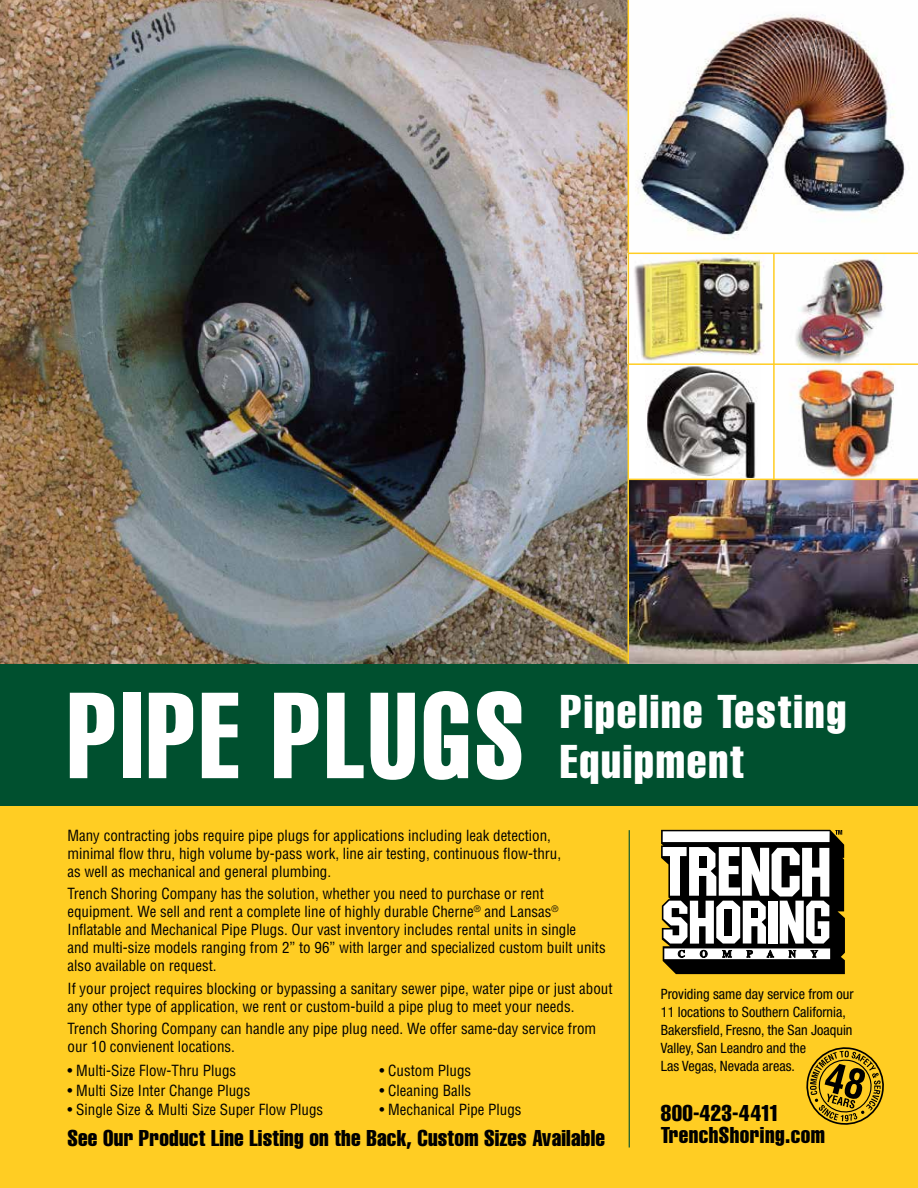
<style>
.page{position:relative;width:918px;height:1188px;background:#fff}
.page>*{position:absolute;margin:0;border:0;box-sizing:border-box;transform-origin:0 0}
.t1{font:extra-condensed 120px "Helvetica";letter-spacing:.04em;color:#fff;scale:.88 1}
.t2{font:extra-condensed 46.5px "Helvetica";letter-spacing:.04em;color:#fff}
.t3{font:extra-condensed 22.5px/22.5px "Helvetica";letter-spacing:.01em;color:#000}
.t4{font:condensed 15px/18px "Helvetica";color:#000}
.t5{font:condensed 14.25px/18px "Helvetica Neue";color:#000}
</style>
<div class="page">
<img style="left:629px;top:0;width:289px;height:255px">
<div style="left:0;top:778px;width:918px;height:410px;background:#ffcd23"></div>
<div style="left:0;top:663px;width:918px;height:143px;background:#00502f"></div>
<hr style="left:629px;top:830px;width:1px;height:318px;background:#00502f">
<svg style="left:661px;top:830px;width:184px;height:144px;background:#8b8985"></svg>
<svg style="left:806px;top:1047px;width:78px;height:78px"></svg>
<img style="left:0;top:0;width:628px;height:664px">
<img style="left:629px;top:480px;width:289px;height:184px">
<img style="left:775px;top:365px;width:143px;height:114px">
<img style="left:647px;top:366px;width:110px;height:111px">
<img style="left:772px;top:254px;width:144px;height:109px">
<img style="left:629px;top:254px;width:143px;height:109px">
<hr style="left:628px;top:253px;width:290px;height:1px;background:#ffcd23">
<hr style="left:773px;top:253px;width:2px;height:226px;background:#ffcd23">
<hr style="left:628px;top:363px;width:290px;height:2px;background:#ffcd23">
<hr style="left:628px;top:0;width:1px;height:664px;background:#ffcd23">
<hr style="left:629px;top:479px;width:289px;height:1px;background:#ffcd23">
<h1 class="t1" style="left:68px;top:659px;width:520px">PIPE PLUGS</h1>
<h2 class="t2" style="left:560px;top:682px;width:287px">Pipeline Testing</h2>
<h2 class="t2" style="left:560px;top:732px;width:185px">Equipment</h2>
<p class="t4" style="left:68px;top:826px;width:495px">Many contracting jobs require pipe plugs for applications including leak detection, minimal flow thru, high volume by-pass work, line air testing, continuous flow-thru, as well as mechanical and general plumbing.</p>
<p class="t4" style="left:68px;top:885px;width:540px">Trench Shoring Company has the solution, whether you need to purchase or rent equipment. We sell and rent a complete line of highly durable Cherne<sup>®</sup> and Lansas<sup>® </sup>Inflatable and Mechanical Pipe Plugs. Our vast inventory includes rental units in single<br>and multi-size models ranging from 2” to 96” with larger and specialized custom built units also available on request.</p>
<p class="t4" style="left:68px;top:979px;width:547px">If your project requires blocking or bypassing a sanitary sewer pipe, water pipe or just about any other type of application, we rent or custom-build a pipe plug to meet your needs.</p>
<p class="t4" style="left:68px;top:1020px;width:530px">Trench Shoring Company can handle any pipe plug need. We offer same-day service from our 10 convienent locations.</p>
<p class="t4" style="left:380px;top:1061px;width:93px">• Custom Plugs</p>
<p class="t4" style="left:380px;top:1081px;width:93px">• Cleaning Balls</p>
<p class="t4" style="left:380px;top:1100px;width:144px">• Mechanical Pipe Plugs</p>
<h3 class="t3" style="left:68px;top:1126px;width:539px">See Our Product Line Listing on the Back, Custom Sizes Available</h3>
<p class="t4" style="left:68px;top:1061px;width:170px">• Multi-Size Flow-Thru Plugs</p>
<p class="t4" style="left:68px;top:1081px;width:184px">• Multi Size Inter Change Plugs</p>
<p class="t4" style="left:68px;top:1100px;width:257px">• Single Size &amp; Multi Size Super Flow Plugs</p>
<p class="t5" style="left:661px;top:985px;width:194px">Providing same day service from our<br>11 locations to Southern California,<br>Bakersfield, Fresno, the San Joaquin<br>Valley, San Leandro and the<br>Las Vegas, Nevada areas.</p>
<h3 class="t3" style="left:661px;top:1101px;width:166px">800-423-4411<br>TrenchShoring.com</h3>
</div>
